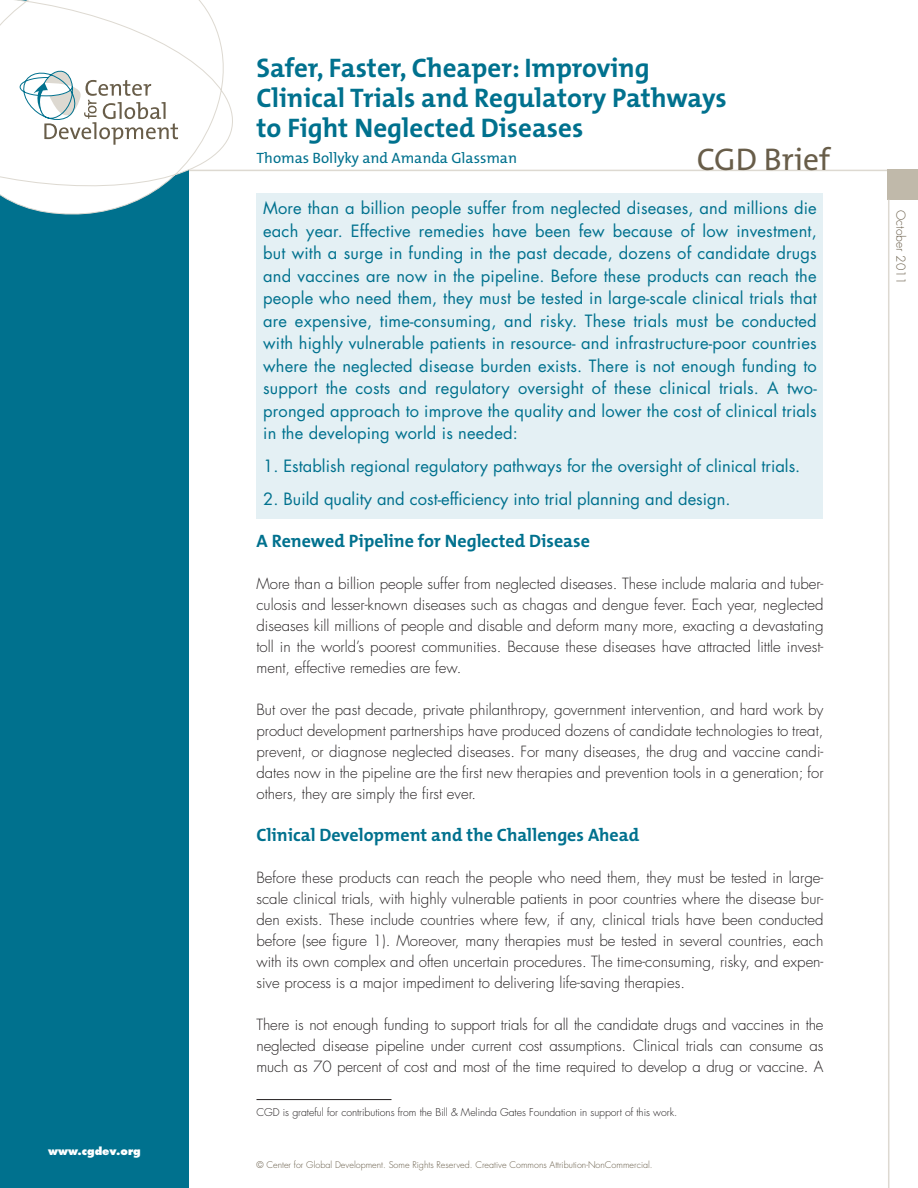
<style>
.page{position:relative;width:918px;height:1188px;background:#fff}
.page>*{position:absolute;margin:0;border:0;box-sizing:border-box;transform-origin:0 0}
.t1{font:31.5px "The Mix B5 Plain";color:#685d49}
.t2{font:700 27px/30px "The Mix B7";color:#00718e}
.t3{font:700 18px "The Mix B7";color:#00718e}
.Intro{font:16.5px/22.5px "Futura";letter-spacing:.01em;color:#00718e;text-align:justify}
.Intro_bullet{font:16.5px "Futura Std";color:#00718e}
.t4{font:300 15px/21px "Futura";color:#231f20;text-align:justify}
.Authors{font:15px "The Mix B5 Plain";color:#00718e}
.t5{font:300 12px "Futura Std";color:#685d49}
.footnote_1{font:300 10.5px "Futura";letter-spacing:-.005em;color:#231f20}
.t6{font:800 10.5px "Futura";color:#fff}
.t7{font:300 9px "Futura Std";color:#685d49}
</style>
<div class="page">
<hr style="left:0;top:170px;width:918px;height:1px;background:#ddd9d1">
<div style="left:0;top:0;width:189px;height:1188px;background:#00718e"></div>
<div style="left:888px;top:170px;width:30px;height:30px;background:#c0b9aa"></div>
<hr style="left:888px;top:200px;width:1px;height:988px;background:#ddd9d1">
<svg style="left:0;top:0;width:233px;height:214px"></svg>
<svg style="left:20px;top:69px;width:158px;height:76px;background:#e2e4e3"></svg>
<div style="left:256px;top:193px;width:568px;height:325px;background:#e4f0f4"></div>
<hr style="left:256px;top:1099px;width:136px;height:1px;background:#231f20">
<p class="t6" style="left:48px;top:1144px;width:94px">www.cgdev.org</p>
<p class="t2" style="left:256px;top:54px;width:472px">Safer, Faster, Cheaper: Improving<br>Clinical Trials and Regulatory Pathways to Fight Neglected Diseases</p>
<p class="Authors" style="left:256px;top:150px;width:262px">Thomas Bollyky and Amanda Glassman</p>
<p class="t1" style="left:697px;top:142px;width:135px">CGD Brief</p>
<p class="Intro" style="left:263px;top:197px;width:555px">More than a billion people suffer from neglected diseases, and millions die</p>
<p class="Intro" style="left:263px;top:219px;width:555px">each year. Effective remedies have been few because of low investment, but with a surge in funding in the past decade, dozens of candidate drugs and vaccines are now in the pipeline. Before these products can reach the people who need them, they must be tested in large-scale clinical trials that are expensive, time-consuming, and risky. These trials must be conducted with highly vulnerable patients in resource- and infrastructure-poor countries where the neglected disease burden exists. There is not enough funding to support the costs and regulatory oversight of these clinical trials. A two&shy;pronged approach to improve the quality and lower the cost of clinical trials in the developing world is needed:</p>
<p class="Intro_bullet" style="left:263px;top:455px;width:539px">1. Establish regional regulatory pathways for the oversight of clinical trials.</p>
<p class="Intro_bullet" style="left:263px;top:488px;width:469px">2. Build quality and cost-efficiency into trial planning and design.</p>
<h1 class="t3" style="left:256px;top:531px;width:335px">A Renewed Pipeline for Neglected Disease</h1>
<p class="t4" style="left:256px;top:573px;width:569px">More than a billion people suffer from neglected diseases. These include malaria and tuber&shy;culosis and lesser-known diseases such as chagas and dengue fever. Each year, neglected diseases kill millions of people and disable and deform many more, exacting a devastating toll in the world’s poorest communities. Because these diseases have attracted little invest&shy;ment, effective remedies are few.</p>
<p class="t4" style="left:256px;top:699px;width:569px">But over the past decade, private philanthropy, government intervention, and hard work by product development partnerships have produced dozens of candidate technologies to treat, prevent, or diagnose neglected diseases. For many diseases, the drug and vaccine candi&shy;dates now in the pipeline are the first new therapies and prevention tools in a generation; for others, they are simply the first ever.</p>
<h1 class="t3" style="left:256px;top:825px;width:384px">Clinical Development and the Challenges Ahead</h1>
<p class="t4" style="left:256px;top:867px;width:569px">Before these products can reach the people who need them, they must be tested in large&shy;scale clinical trials, with highly vulnerable patients in poor countries where the disease bur&shy;den exists. These include countries where few, if any, clinical trials have been conducted before (see figure 1). Moreover, many therapies must be tested in several countries, each with its own complex and often uncertain procedures. The time-consuming, risky, and expen&shy;sive process is a major impediment to delivering life-saving therapies.</p>
<p class="t4" style="left:256px;top:1014px;width:569px">There is not enough funding to support trials for all the candidate drugs and vaccines in the neglected disease pipeline under current cost assumptions. Clinical trials can consume as much as 70 percent of cost and most of the time required to develop a drug or vaccine. A</p>
<p class="footnote_1" style="left:256px;top:1106px;width:422px">CGD is grateful for contributions from the Bill &amp; Melinda Gates Foundation in support of this work.</p>
<p class="t7" style="left:256px;top:1160px;width:398px">© Center for Global Development. Some Rights Reserved. Creative Commons Attribution-NonCommercial.</p>
<p class="t5" style="left:908px;top:210px;width:76px;rotate:90deg">October 2011</p>
</div>
